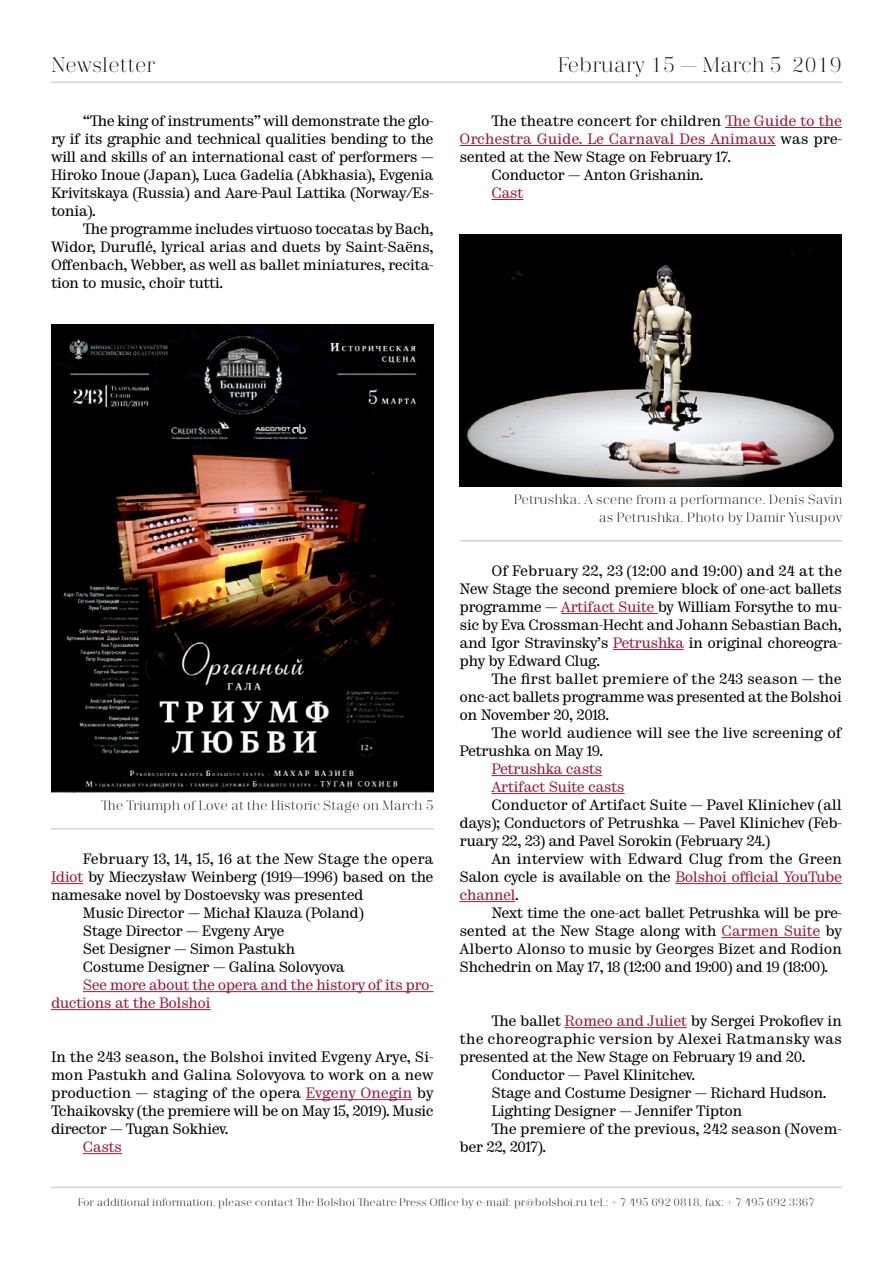
<style>
.page{position:relative;width:893px;height:1263px;background:#fff}
.page>*{position:absolute;margin:0;border:0;box-sizing:border-box;transform-origin:0 0}
.t1{font:300 21px "Trivia Serif";color:#000}
.t2{font:15px/18px "Trivia Serif 10 Demo";letter-spacing:-.035em;color:#000;text-align:justify}
.t3{font:15px/18px "Trivia Serif 10 Demo";letter-spacing:-.01em;color:#000}
.t4{font:15px/18px "Trivia Serif 10 Demo";letter-spacing:-.035em;color:#981d39}
.t5{font:300 13.5px "Trivia Serif";color:#000}
.t6{font:300 10.95px "Trivia Serif";color:#000}
.s1{color:#981d39}
</style>
<div class="page">
<hr style="left:51px;top:81px;width:791px;height:2px;background:#d1d3d4">
<hr style="left:51px;top:1187px;width:791px;height:1px;background:#d1d3d4">
<hr style="left:725px;top:127px;width:117px;height:1px;background:#981d39">
<hr style="left:460px;top:145px;width:316px;height:1px;background:#981d39">
<hr style="left:491px;top:199px;width:32px;height:1px;background:#981d39">
<img style="left:51px;top:324px;width:383px;height:468px">
<hr style="left:51px;top:828px;width:383px;height:2px;background:#d1d3d4">
<hr style="left:460px;top:540px;width:382px;height:2px;background:#d1d3d4">
<hr style="left:51px;top:883px;width:32px;height:1px;background:#981d39">
<hr style="left:83px;top:991px;width:351px;height:1px;background:#981d39">
<hr style="left:51px;top:1009px;width:160px;height:1px;background:#981d39">
<hr style="left:306px;top:1099px;width:106px;height:1px;background:#981d39">
<hr style="left:83px;top:1153px;width:39px;height:1px;background:#981d39">
<img style="left:460px;top:234px;width:382px;height:252px">
<hr style="left:561px;top:613px;width:97px;height:1px;background:#981d39">
<hr style="left:613px;top:649px;width:70px;height:1px;background:#981d39">
<hr style="left:491px;top:775px;width:111px;height:1px;background:#981d39">
<hr style="left:491px;top:793px;width:134px;height:1px;background:#981d39">
<hr style="left:675px;top:883px;width:167px;height:1px;background:#981d39">
<hr style="left:460px;top:901px;width:55px;height:1px;background:#981d39">
<hr style="left:722px;top:937px;width:98px;height:1px;background:#981d39">
<hr style="left:565px;top:1027px;width:122px;height:1px;background:#981d39">
<h1 class="t1" style="left:51px;top:54px;width:106px">Newsletter</h1>
<h1 class="t1" style="left:558px;top:54px;width:286px">February 15 — March 5 2019</h1>
<p class="t2" style="left:51px;top:113px;width:384px;text-indent:32px">“The king of instruments” will demonstrate the glo&shy;ry if its graphic and technical qualities bending to the will and skills of an international cast of performers — Hiroko Inoue (Japan), Luca Gadelia (Abkhasia), Evgenia Krivitskaya (Russia) and Aare-Paul Lattika (Norway/Es&shy;tonia).</p>
<p class="t2" style="left:51px;top:221px;width:384px;text-indent:32px">The programme includes virtuoso toccatas by Bach, Widor, Duruflé, lyrical arias and duets by Saint-Saëns, Offenbach, Webber, as well as ballet miniatures, recita&shy;tion to music, choir tutti.</p>
<p class="t2" style="left:460px;top:113px;width:384px;text-indent:32px">The theatre concert for children <span class="s1">The Guide to the Orchestra Guide. Le Carnaval Des Animaux</span> was pre&shy;sented at the New Stage on February 17.</p>
<p class="t2" style="left:491px;top:167px;width:214px">Conductor — Anton Grishanin.</p>
<p class="t4" style="left:491px;top:185px;width:33px">Cast</p>
<p class="t5" style="left:101px;top:798px;width:334px">The Triumph of Love at the Historic Stage on March 5</p>
<p class="t2" style="left:51px;top:851px;width:384px;text-indent:32px">February 13, 14, 15, 16 at the New Stage the opera <span class="s1">Idiot</span> by Mieczysław Weinberg (1919—1996) based on the namesake novel by Dostoevsky was presented</p>
<p class="t2" style="left:83px;top:905px;width:282px">Music Director — Michał Klauza (Poland)</p>
<p class="t2" style="left:83px;top:923px;width:203px">Stage Director — Evgeny Arye</p>
<p class="t2" style="left:83px;top:941px;width:214px">Set Designer — Simon Pastukh</p>
<p class="t2" style="left:83px;top:959px;width:263px">Costume Designer — Galina Solovyova</p>
<p class="t4" style="left:51px;top:977px;width:384px;text-indent:32px">See more about the opera and the history of its pro&shy;ductions at the Bolshoi</p>
<p class="t2" style="left:51px;top:1049px;width:384px">In the 243 season, the Bolshoi invited Evgeny Arye, Si&shy;mon Pastukh and Galina Solovyova to work on a new production — staging of the opera <span class="s1">Evgeny Onegin</span> by Tchaikovsky (the premiere will be on May 15, 2019). Music director — Tugan Sokhiev.</p>
<p class="t4" style="left:83px;top:1139px;width:41px">Casts</p>
<p class="t5" style="left:514px;top:492px;width:330px">Petrushka. A scene from a performance. Denis Savin</p>
<p class="t5" style="left:599px;top:510px;width:245px">as Petrushka. Photo by Damir Yusupov</p>
<p class="t2" style="left:460px;top:563px;width:384px;text-indent:32px">Of February 22, 23 (12:00 and 19:00) and 24 at the New Stage the second premiere block of one-act ballets programme — <span class="s1">Artifact Suite</span> by William Forsythe to mu&shy;sic by Eva Crossman-Hecht and Johann Sebastian Bach, and Igor Stravinsky’s <span class="s1">Petrushka</span> in original choreogra&shy;phy by Edward Clug.</p>
<p class="t2" style="left:460px;top:671px;width:384px;text-indent:32px">The first ballet premiere of the 243 season — the onc-act ballets programme was presented at the Bolshoi on November 20, 2018.</p>
<p class="t3" style="left:460px;top:725px;width:384px;text-indent:32px">The world audience will see the live screening of<br>Petrushka on May 19.</p>
<p class="t4" style="left:491px;top:761px;width:112px">Petrushka casts</p>
<p class="t4" style="left:491px;top:779px;width:135px">Artifact Suite casts</p>
<p class="t2" style="left:460px;top:797px;width:384px;text-indent:32px">Conductor of Artifact Suite — Pavel Klinichev (all days); Conductors of Petrushka — Pavel Klinichev (Feb&shy;ruary 22, 23) and Pavel Sorokin (February 24.)</p>
<p class="t2" style="left:460px;top:851px;width:384px;text-indent:32px">An interview with Edward Clug from the Green Salon cycle is available on the <span class="s1">Bolshoi official YouTube channel</span>.</p>
<p class="t2" style="left:460px;top:905px;width:384px;text-indent:32px">Next time the one-act ballet Petrushka will be pre&shy;sented at the New Stage along with <span class="s1">Carmen Suite</span> by Alberto Alonso to music by Georges Bizet and Rodion Shchedrin on May 17, 18 (12:00 and 19:00) and 19 (18:00).</p>
<p class="t2" style="left:460px;top:1013px;width:384px;text-indent:32px">The ballet <span class="s1">Romeo and Juliet</span> by Sergei Prokofiev in the choreographic version by Alexei Ratmansky was presented at the New Stage on February 19 and 20.</p>
<p class="t2" style="left:491px;top:1067px;width:205px">Conductor — Pavel Klinitchev.</p>
<p class="t2" style="left:491px;top:1085px;width:337px">Stage and Costume Designer — Richard Hudson.</p>
<p class="t2" style="left:491px;top:1103px;width:252px">Lighting Designer — Jennifer Tipton</p>
<p class="t3" style="left:460px;top:1121px;width:384px;text-indent:32px">The premiere of the previous, 242 season (Novem&shy;ber 22, 2017).</p>
<p class="t6" style="left:78px;top:1196px;width:739px">For additional information, please contact The Bolshoi Theatre Press Office by e-mail: pr@bolshoi.ru tel.: + 7 495 692 0818, fax: + 7 495 692 3367</p>
</div>
